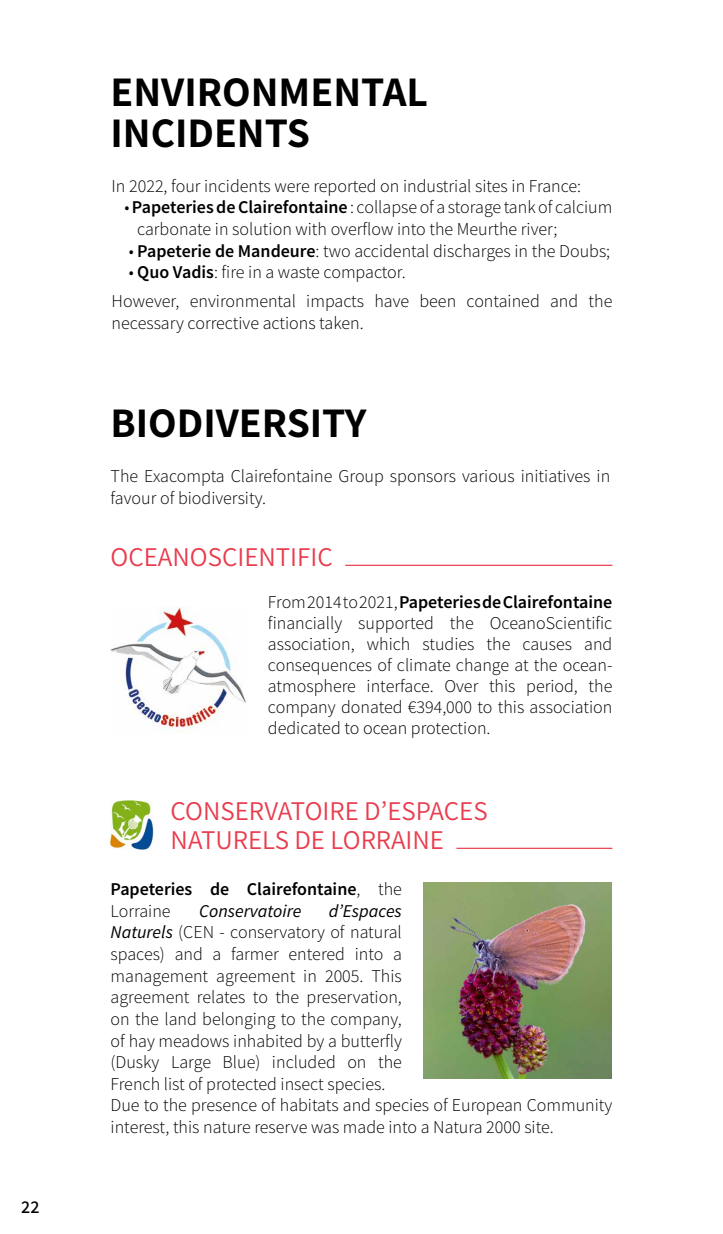
<style>
.page{position:relative;width:723px;height:1234px;background:#fff}
.page>*{position:absolute;margin:0;border:0;box-sizing:border-box;transform-origin:0 0}
.t1{font:700 42px/40.5px "Assistant";color:#000}
.t2{font:27px/28.5px "Assistant";color:#e93b4d}
.t3{font:300 18px/21.6px "Source Sans Pro";color:#000}
.t4{font:600 18px/21.6px "Source Sans Pro";color:#000}
.t5{font:italic 18px "Source Sans Pro";color:#000}
.t6{font:600 18px "Assistant";color:#000}
.s1{font-weight:600}
.s2{font-weight:300}
.s3{font-weight:400;font-style:italic}
</style>
<div class="page">
<img style="left:111px;top:800px;width:42px;height:49px">
<img style="left:423px;top:882px;width:188px;height:195px">
<img style="left:111px;top:606px;width:135px;height:126px">
<hr style="left:345px;top:564px;width:267px;height:1px;background:#e93b4d">
<hr style="left:456px;top:847px;width:156px;height:1px;background:#e93b4d">
<p class="t6" style="left:21px;top:1194px;width:20px">22</p>
<h1 class="t1" style="left:111px;top:70px;width:319px">ENVIRONMENTAL<br>INCIDENTS</h1>
<p class="t3" style="left:112px;top:175px;width:471px">In 2022, four incidents were reported on industrial sites in France:</p>
<p class="t3" style="left:137px;top:197px;width:477px;text-indent:-13px">• <span class="s1">Papeteries de Clairefontaine</span> : collapse of a storage tank of calcium carbonate in solution with overflow into the Meurthe river;</p>
<p class="t3" style="left:129px;top:240px;width:483px">• <span class="s1">Papeterie de Mandeure</span>: two accidental discharges in the Doubs;</p>
<p class="t3" style="left:112px;top:258px;width:502px;line-height:29.1px;text-indent:17px">• <span class="s1">Quo Vadis</span>: fire in a waste compactor.<br>However, environmental impacts have been contained and the</p>
<p class="t3" style="left:112px;top:312px;width:254px">necessary corrective actions taken.</p>
<h1 class="t1" style="left:111px;top:401px;width:257px">BIODIVERSITY</h1>
<p class="t3" style="left:111px;top:465px;width:501px">The Exacompta Clairefontaine Group sponsors various initiatives in favour of biodiversity.</p>
<h2 class="t2" style="left:111px;top:541px;width:224px">OCEANOSCIENTIFIC</h2>
<p class="t3" style="left:268px;top:591px;width:346px;line-height:21px;text-align:justify">From 2014 to 2021, <span class="s1">Papeteries de Clairefontaine </span>financially supported the OceanoScientific association, which studies the causes and consequences of climate change at the ocean&shy;atmosphere interface. Over this period, the company donated €394,000 to this association dedicated to ocean protection.</p>
<h2 class="t2" style="left:171px;top:795px;width:319px">CONSERVATOIRE D’ESPACES<br>NATURELS DE LORRAINE</h2>
<p class="t4" style="left:111px;top:878px;width:293px">Papeteries de Clairefontaine<span class="s2">, the<br>Lorraine</span></p>
<p class="t3" style="left:111px;top:899px;width:503px;text-indent:218px"><span class="s3">d’Espaces<br>Naturels</span> (CEN - conservatory of natural<br>spaces) and a farmer entered into a<br>management agreement in 2005. This<br>agreement relates to the preservation,<br>on the land belonging to the company,<br>of hay meadows inhabited by a butterfly<br>(Dusky Large Blue) included on the<br>French list of protected insect species.<br>Due to the presence of habitats and species of European Community interest, this nature reserve was made into a Natura 2000 site.</p>
<p class="t5" style="left:199px;top:899px;width:104px">Conservatoire</p>
</div>
